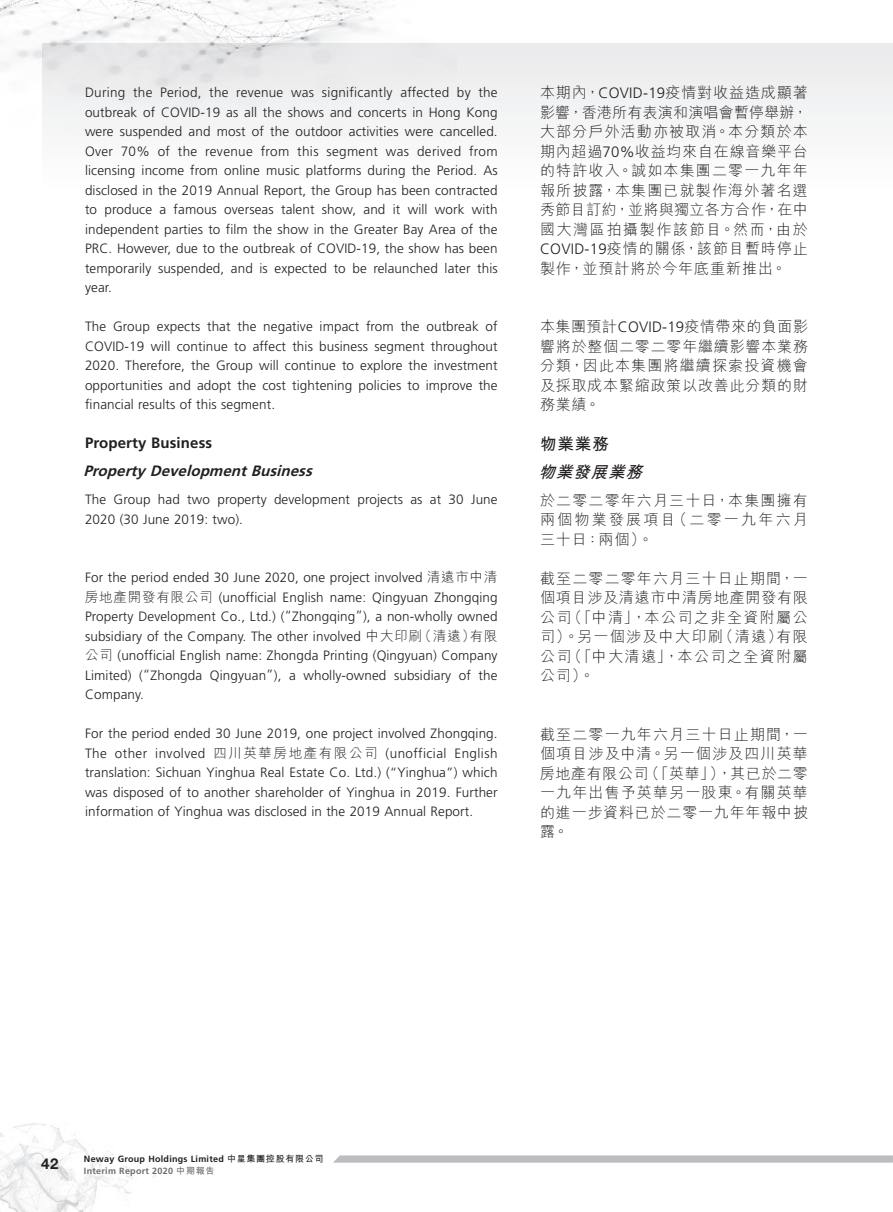
<style>
.page{position:relative;width:893px;height:1212px;background:#fff}
.page>*{position:absolute;margin:0;border:0;box-sizing:border-box;transform-origin:0 0}
.C_Heading_3{font:italic 700 16.5px "M Hei HK";color:#231f20}
.C_Heading_2{font:700 16.5px "M Hei HK";color:#231f20}
.C_Body_Text{font:300 15px/19.5px "M Hei HK";letter-spacing:.075em;color:#231f20;text-align:justify}
.Heading_3{font:italic 700 15px "Frutiger LT Std";color:#231f20}
.Heading_2{font:700 15px "Frutiger LT Std";letter-spacing:.01em;color:#231f20}
.t1{font:700 15px "Helvetica Neue LT Std";color:#231f20}
.Body_Text{font:300 13.5px/19.5px "Frutiger LT Std";letter-spacing:.01em;color:#231f20;text-align:justify}
.t2{font:700 9px/12px "Frutiger LT Std";letter-spacing:.03em;color:#231f20}
.s1{font-family:"M Hei HK"}
.s2{font-family:"Frutiger LT Std"}
.s3{color:#6c6d70}
.s4{font-family:"M Hei HK";color:#6c6d70}
</style>
<div class="page">
<img style="left:0;top:1123px;width:156px;height:89px">
<svg style="left:334px;top:1155px;width:559px;height:7px;background:#c0c1c4"></svg>
<img style="left:0;top:0;width:395px;height:122px">
<div style="left:43px;top:43px;width:850px;height:378px;background:linear-gradient(to bottom,#f0f0f1,#fff)"></div>
<p class="Body_Text" style="left:85px;top:83px;width:414px">During the Period, the revenue was significantly affected by the outbreak of COVID-19 as all the shows and concerts in Hong Kong were suspended and most of the outdoor activities were cancelled.<br>Over 70% of the revenue from this segment was derived from licensing income from online music platforms during the Period. As disclosed in the 2019 Annual Report, the Group has been contracted to produce a famous overseas talent show, and it will work with independent parties to film the show in the Greater Bay Area of the PRC. However, due to the outbreak of COVID-19, the show has been temporarily suspended, and is expected to be relaunched later this year.</p>
<p class="Body_Text" style="left:85px;top:317px;width:414px">The Group expects that the negative impact from the outbreak of COVID-19 will continue to affect this business segment throughout 2020. Therefore, the Group will continue to explore the investment opportunities and adopt the cost tightening policies to improve the financial results of this segment.</p>
<p class="Heading_2" style="left:85px;top:434px;width:129px">Property Business</p>
<p class="Heading_3" style="left:83px;top:462px;width:234px">PropertyDevelopmentBusiness</p>
<p class="Body_Text" style="left:85px;top:490px;width:414px">The Group had two property development projects as at 30 June<br>2020 (30 June 2019: two).</p>
<p class="Body_Text" style="left:85px;top:568px;width:414px">For the period ended 30 June 2020, one project involved <span class="s1">清遠市中清房地產開發有限公司</span> (unofficial English name: Qingyuan Zhongqing Property Development Co., Ltd.) (“Zhongqing”), a non-wholly owned subsidiary of the Company. The other involved <span class="s1">中大印刷（清遠）有限公司</span> (unofficial English name: Zhongda Printing (Qingyuan) Company Limited) (“Zhongda Qingyuan”), a wholly-owned subsidiary of the Company.</p>
<p class="Body_Text" style="left:85px;top:724px;width:414px">For the period ended 30 June 2019, one project involved Zhongqing.<br>The other involved <span class="s1">四川英華房地產有限公司</span> (unofficial English translation: Sichuan Yinghua Real Estate Co. Ltd.) (“Yinghua”) which was disposed of to another shareholder of Yinghua in 2019. Further information of Yinghua was disclosed in the 2019 Annual Report.</p>
<p class="C_Body_Text" style="left:540px;top:83px;width:269px">本期內，<span class="s2">COVID-19</span>疫情對收益造成顯著影響，香港所有表演和演唱會暫停舉辦，大部分戶外活動亦被取消。本分類於本期內超過<span class="s2">70%</span>收益均來自在線音樂平台的特許收入。誠如本集團二零一九年年報所披露，本集團已就製作海外著名選秀節目訂約，並將與獨立各方合作，在中國大灣區拍攝製作該節目。然而，由於<span class="s2">COVID-19</span>疫情的關係，該節目暫時停止製作，並預計將於今年底重新推出。</p>
<p class="C_Body_Text" style="left:540px;top:317px;width:269px">本集團預計<span class="s2">COVID-19</span>疫情帶來的負面影響將於整個二零二零年繼續影響本業務分類，因此本集團將繼續探索投資機會及採取成本緊縮政策以改善此分類的財務業績。</p>
<p class="C_Heading_2" style="left:540px;top:431px;width:70px">物業業務</p>
<p class="C_Heading_3" style="left:538px;top:459px;width:111px">物業發展業務</p>
<p class="C_Body_Text" style="left:540px;top:490px;width:269px">於二零二零年六月三十日，本集團擁有兩個物業發展項目（二零一九年六月三十日：兩個）。</p>
<p class="C_Body_Text" style="left:540px;top:568px;width:269px">截至二零二零年六月三十日止期間，一個項目涉及清遠市中清房地產開發有限公司（「中清」，本公司之非全資附屬公司）。另一個涉及中大印刷（清遠）有限公司（「中大清遠」，本公司之全資附屬公司）。</p>
<p class="C_Body_Text" style="left:540px;top:724px;width:269px">截至二零一九年六月三十日止期間，一個項目涉及中清。另一個涉及四川英華房地產有限公司（「英華」），其已於二零一九年出售予英華另一股東。有關英華的進一步資料已於二零一九年年報中披露。</p>
<p class="t1" style="left:41px;top:1155px;width:19px">42</p>
<p class="t2" style="left:84px;top:1153px;width:241px">Neway Group Holdings Limited <span class="s1">中星集團控股有限公司<br></span><span class="s3">Interim Report 2020</span> <span class="s4">中期報告</span></p>
</div>
